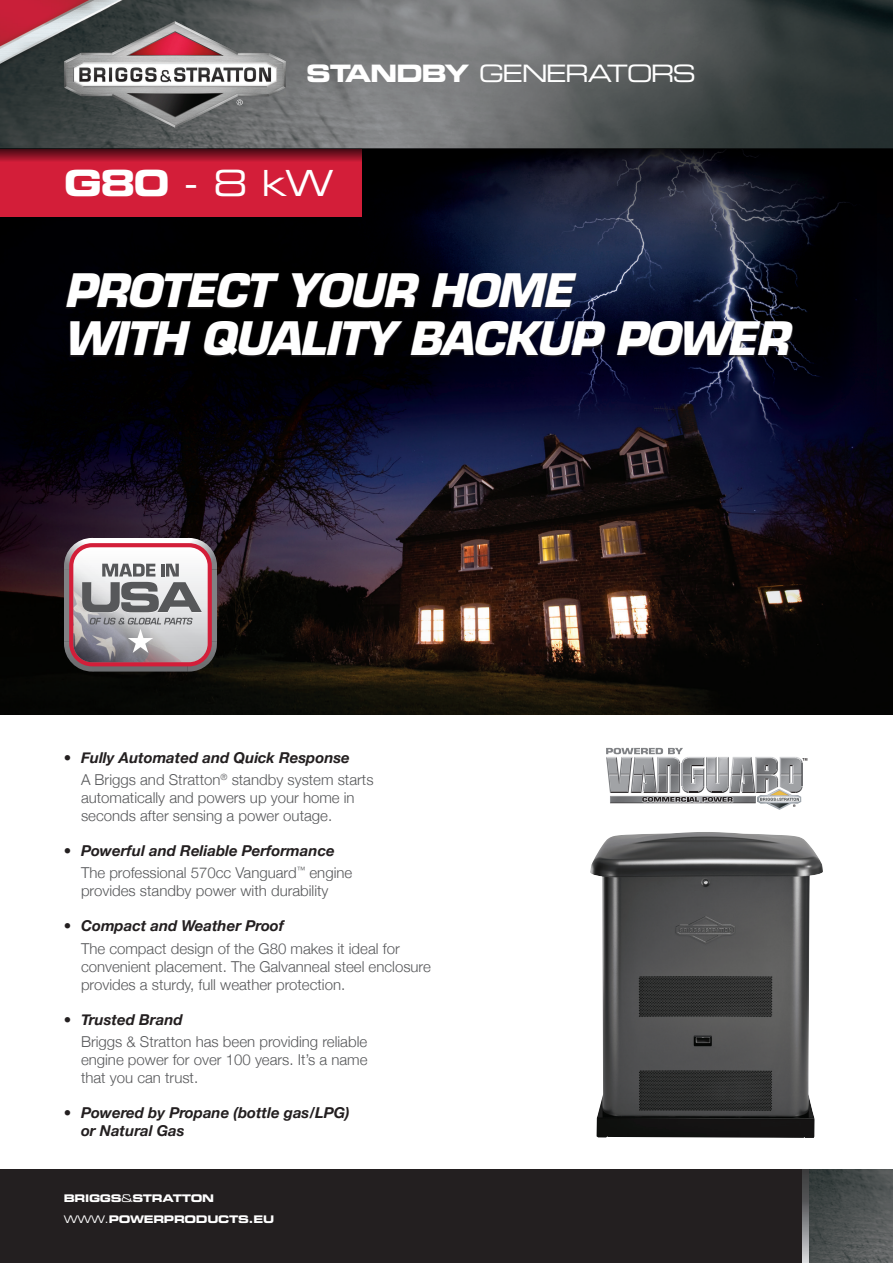
<style>
.page{position:relative;width:893px;height:1263px;background:#fff}
.page>*{position:absolute;margin:0;border:0;box-sizing:border-box;transform-origin:0 0}
.Key_features_body_2{font:italic 700 45px/48px "Eurostile LT Std";letter-spacing:-.03em;color:#fff}
.t1{font:36px "Eurostile LT Std Ex 2";color:#fff}
.t2{font:24px "Eurostile LT Std Ex 2";letter-spacing:-.08em;color:#fff}
.Key_Features_Main_X{font:300 15px/18px "Helvetica Neue";color:#57585a}
.Key_Features_Header{font:italic 700 15px/18px "Helvetica Neue";color:#231f20}
.t3{font:10.5px/21.1px "Eurostile LT Std Bold Ex 2";letter-spacing:-.03em;color:#fff}
.s1{font-family:"Eurostile LT Std Bold Ex 2"}
.s2{font-weight:300;font-style:normal}
.s3{font-family:"Eurostile LT Std Ex 2"}
</style>
<div class="page">
<div style="left:0;top:1169px;width:893px;height:94px;background:#231f20"></div>
<svg style="left:803px;top:1169px;width:6px;height:94px"></svg>
<img style="left:809px;top:1169px;width:84px;height:94px">
<img style="left:0;top:0;width:893px;height:714px">
<img style="left:590px;top:832px;width:233px;height:306px">
<div style="left:0;top:149px;width:361px;height:68px;background:#d31e39"></div>
<img style="left:64px;top:21px;width:222px;height:107px">
<svg style="left:0;top:149px;width:893px;height:13px"></svg>
<div style="left:65px;top:273px;width:728px;height:85px;background:#231f20;opacity:.75"></div>
<svg style="left:64px;top:538px;width:153px;height:134px"></svg>
<img style="left:774px;top:807px;width:11px;height:3px">
<svg style="left:606px;top:748px;width:201px;height:59px"></svg>
<p class="t2" style="left:306px;top:57px;width:391px"><span class="s1">STANDBY</span> GENERATORS</p>
<p class="t1" style="left:64px;top:159px;width:271px"><span class="s1">G80</span> - 8 kW</p>
<p class="Key_features_body_2" style="left:64px;top:267px;width:726px">PROTECT YOUR HOME<br>WITH QUALITY BACKUP POWER</p>
<p class="Key_Features_Header" style="left:64px;top:749px;width:287px"><span class="s2">•</span> Fully Automated and Quick Response</p>
<p class="Key_Features_Main_X" style="left:81px;top:769px;width:294px">A Briggs and Stratton<sup>®</sup> standby system starts automatically and powers up your home in seconds after sensing a power outage.</p>
<p class="Key_Features_Header" style="left:64px;top:842px;width:272px"><span class="s2">•</span> Powerful and Reliable Performance</p>
<p class="Key_Features_Main_X" style="left:81px;top:863px;width:273px">The professional 570cc Vanguard<sup>™</sup> engine provides standby power with durability</p>
<p class="Key_Features_Header" style="left:64px;top:917px;width:222px"><span class="s2">•</span> Compact and Weather Proof</p>
<p class="Key_Features_Main_X" style="left:81px;top:938px;width:351px">The compact design of the G80 makes it ideal for convenient placement. The Galvanneal steel enclosure provides a sturdy, full weather protection.</p>
<p class="Key_Features_Header" style="left:64px;top:1010px;width:120px"><span class="s2">•</span> Trusted Brand</p>
<p class="Key_Features_Main_X" style="left:81px;top:1031px;width:288px;text-align:justify">Briggs &amp; Stratton has been providing reliable engine power for over 100 years. It’s a name that you can trust.</p>
<p class="Key_Features_Header" style="left:81px;top:1104px;width:270px;text-indent:-17px"><span class="s2">•</span> Powered by Propane (bottle gas/LPG) or Natural Gas</p>
<p class="t3" style="left:64px;top:1187px;width:212px">BRIGGS<span class="s3">&amp;</span>STRATTON<br><span class="s3">WWW.</span>POWERPRODUCTS.EU</p>
</div>
